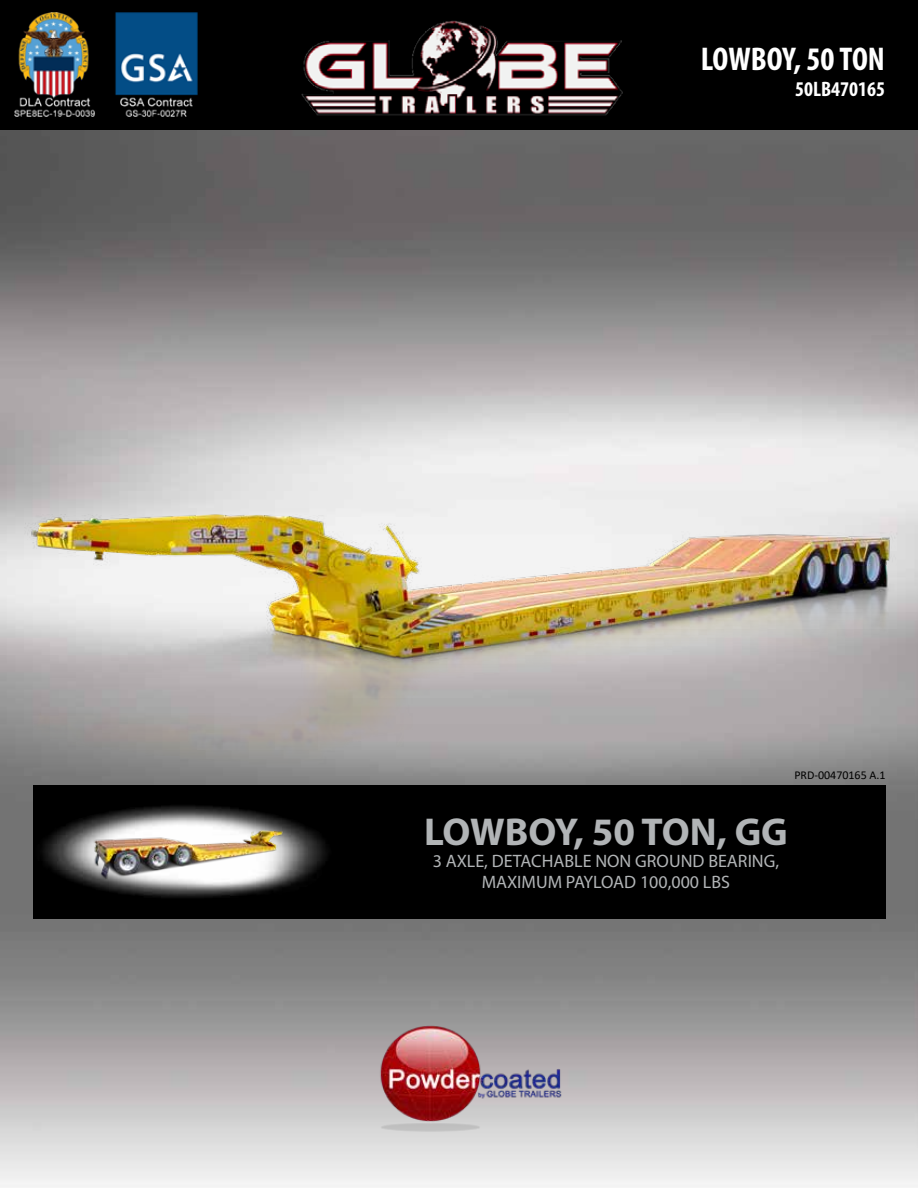
<style>
.page{position:relative;width:918px;height:1188px;background:#fff}
.page>*{position:absolute;margin:0;border:0;box-sizing:border-box;transform-origin:0 0}
.t1{font:700 39px "Myriad Pro";color:#b1b4b6}
.t2{font:700 condensed 33px "Myriad Pro";color:#fff}
.t3{font:700 condensed 21px "Myriad Pro";color:#fff}
.t4{font:18px/21.6px "Myriad Pro";color:#b1b4b6;text-align:center}
.t5{font:12px "Calibri";color:#000}
</style>
<div class="page">
<img style="left:0;top:130px;width:918px;height:1057px">
<div style="left:326px;top:785px;width:560px;height:134px;background:#000"></div>
<img style="left:356px;top:1025px;width:215px;height:109px">
<div style="left:33px;top:874px;width:293px;height:45px;background:#000"></div>
<div style="left:0;top:0;width:918px;height:130px;background:#000"></div>
<img style="left:15px;top:12px;width:183px;height:104px">
<img style="left:301px;top:20px;width:322px;height:96px">
<img style="left:0;top:272px;width:918px;height:602px">
<img style="left:73px;top:778px;width:227px;height:131px">
<h2 class="t2" style="left:701px;top:38px;width:186px">LOWBOY, 50 TON</h2>
<p class="t3" style="left:795px;top:76px;width:91px">50LB470165</p>
<p class="t5" style="left:794px;top:766px;width:93px">PRD-00470165 A.1</p>
<h1 class="t1" style="left:424px;top:806px;width:365px">LOWBOY, 50 TON, GG</h1>
<p class="t4" style="left:433px;top:850px;width:348px">3 AXLE, DETACHABLE NON GROUND BEARING,<br>MAXIMUM PAYLOAD 100,000 LBS</p>
</div>
